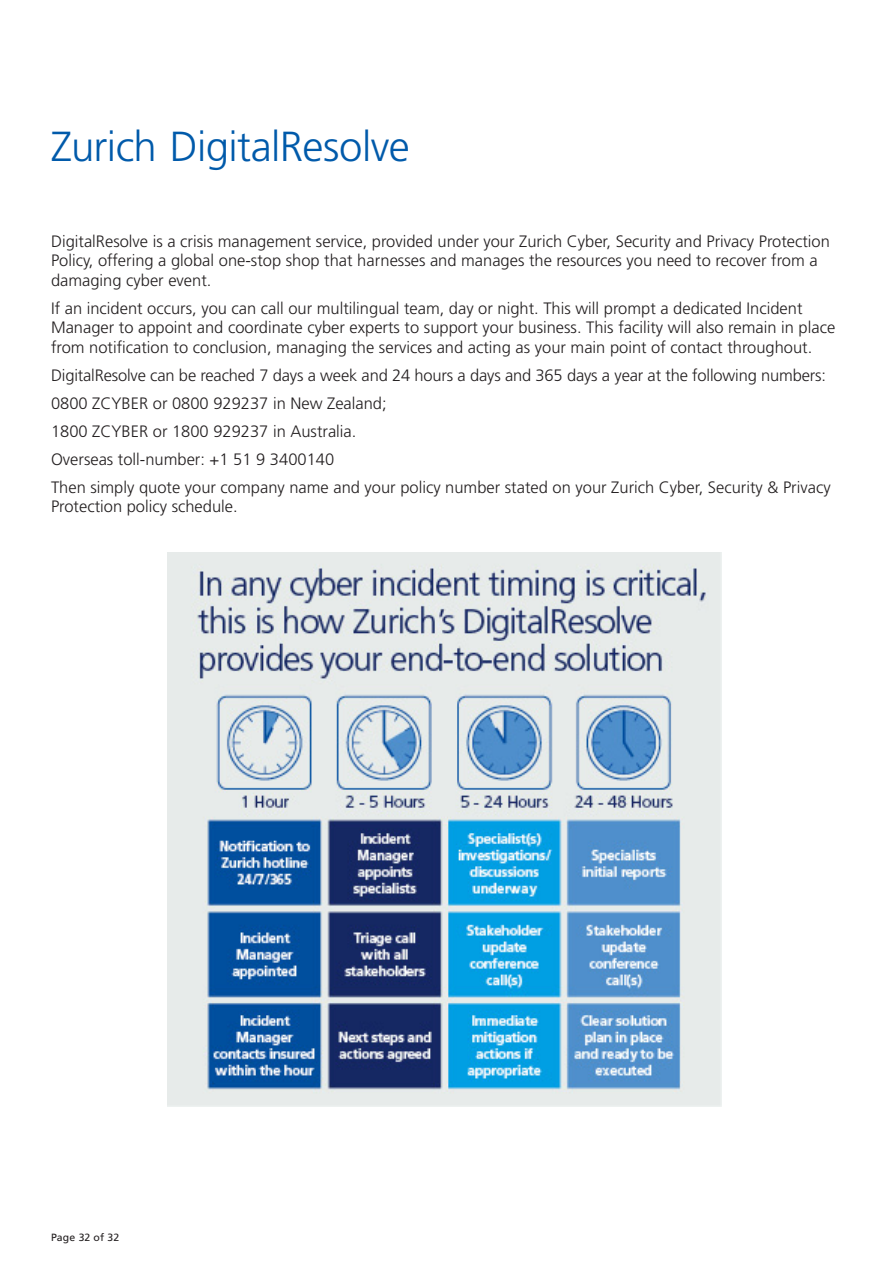
<style>
.page{position:relative;width:893px;height:1263px;background:#fff}
.page>*{position:absolute;margin:0;border:0;box-sizing:border-box;transform-origin:0 0}
.Head_1{font:300 42px "Frutiger";letter-spacing:-.015em;color:#015aaa}
.Body_text{font:300 16.5px/19.5px "Frutiger";color:#231f20}
.t1{font:10.5px "Frutiger";letter-spacing:.01em;color:#231f20}
</style>
<div class="page">
<img style="left:168px;top:553px;width:553px;height:553px">
<p class="Head_1" style="left:51px;top:122px;width:360px">Zurich DigitalResolve</p>
<p class="Body_text" style="left:51px;top:231px;width:780px">DigitalResolve is a crisis management service, provided under your Zurich Cyber, Security and Privacy Protection<br>Policy, offering a global one-stop shop that harnesses and manages the resources you need to recover from a damaging cyber event.</p>
<p class="Body_text" style="left:51px;top:298px;width:786px">If an incident occurs, you can call our multilingual team, day or night. This will prompt a dedicated Incident<br>Manager to appoint and coordinate cyber experts to support your business. This facility will also remain in place from notification to conclusion, managing the services and acting as your main point of contact throughout.</p>
<p class="Body_text" style="left:51px;top:365px;width:777px">DigitalResolve can be reached 7 days a week and 24 hours a days and 365 days a year at the following numbers:</p>
<p class="Body_text" style="left:51px;top:393px;width:337px">0800 ZCYBER or 0800 929237 in New Zealand;</p>
<p class="Body_text" style="left:51px;top:421px;width:307px">1800 ZCYBER or 1800 929237 in Australia.</p>
<p class="Body_text" style="left:51px;top:449px;width:285px">Overseas toll-number: +1 51 9 3400140</p>
<p class="Body_text" style="left:51px;top:477px;width:781px">Then simply quote your company name and your policy number stated on your Zurich Cyber, Security &amp; Privacy<br>Protection policy schedule.</p>
<p class="t1" style="left:51px;top:1231px;width:70px">Page 32 of 32</p>
</div>
